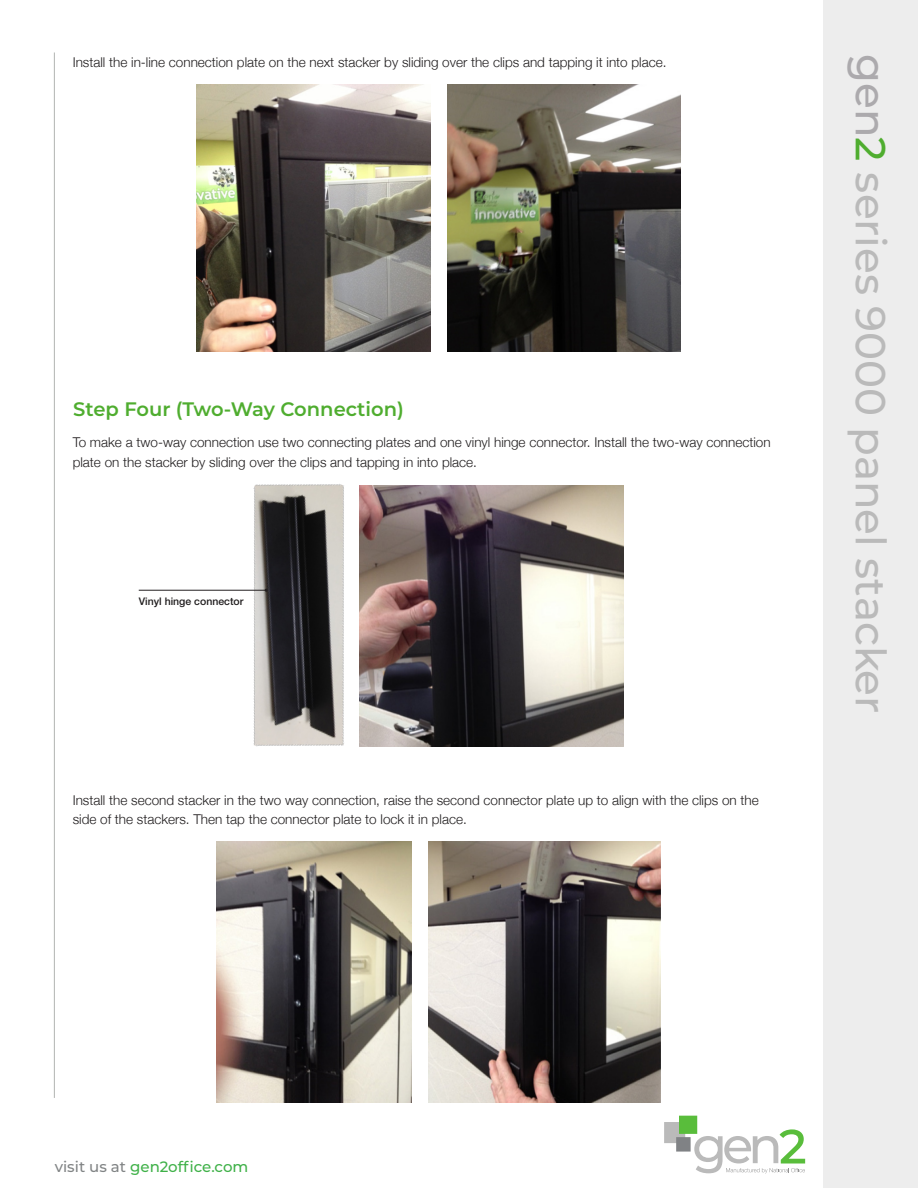
<style>
.page{position:relative;width:918px;height:1188px;background:#fff}
.page>*{position:absolute;margin:0;border:0;box-sizing:border-box;transform-origin:0 0}
.t1{font:500 42px "Montserrat";color:#bababa}
.t2{font:600 19.5px "Montserrat";color:#4fad2f}
.t3{font:500 15px "Montserrat";color:#40b149}
.t4{font:300 13.5px/19.5px "Helvetica Neue";color:#201d1e}
.t5{font:500 10.5px "Helvetica Neue LT Std";color:#201d1e}
.s1{color:#acaaad}
.s2{color:#4fad2f}
.s3{color:#818485}
</style>
<div class="page">
<div style="left:823px;top:0;width:95px;height:1188px;background:#ededed"></div>
<div style="left:664px;top:1122px;width:21px;height:21px;background:#bababa"></div>
<div style="left:679px;top:1116px;width:18px;height:18px;background:#59bd3b"></div>
<div style="left:676px;top:1137px;width:15px;height:15px;background:#808285"></div>
<svg style="left:694px;top:1129px;width:111px;height:44px"></svg>
<hr style="left:54px;top:52px;width:1px;height:1046px;background:#b2b4b2">
<img style="left:196px;top:85px;width:234px;height:267px">
<img style="left:448px;top:85px;width:232px;height:267px">
<img style="left:430px;top:486px;width:194px;height:260px">
<img style="left:168px;top:484px;width:262px;height:263px">
<hr style="left:139px;top:590px;width:127px;height:1px;background:#231f20">
<img style="left:217px;top:841px;width:195px;height:261px">
<img style="left:428px;top:841px;width:233px;height:261px">
<p class="t4" style="left:73px;top:52px;width:595px">Install the in-line connection plate on the next stacker by sliding over the clips and tapping it into place.</p>
<p class="t2" style="left:73px;top:395px;width:332px">Step Four (Two-Way Connection)</p>
<p class="t4" style="left:73px;top:432px;width:699px">To make a two-way connection use two connecting plates and one vinyl hinge connector. Install the two-way connection plate on the stacker by sliding over the clips and tapping in into place.</p>
<p class="t5" style="left:139px;top:595px;width:106px">Vinyl hinge connector</p>
<p class="t4" style="left:73px;top:789px;width:688px">Install the second stacker in the two way connection, raise the second connector plate up to align with the clips on the side of the stackers. Then tap the connector plate to lock it in place.</p>
<p class="t1" style="left:900px;top:54px;width:661px;rotate:90deg"><span class="s1">gen</span><span class="s2">2</span> series 9000 panel stacker</p>
<p class="t3" style="left:55px;top:1156px;width:195px"><span class="s3">visit us at</span> gen2office.com</p>
</div>
